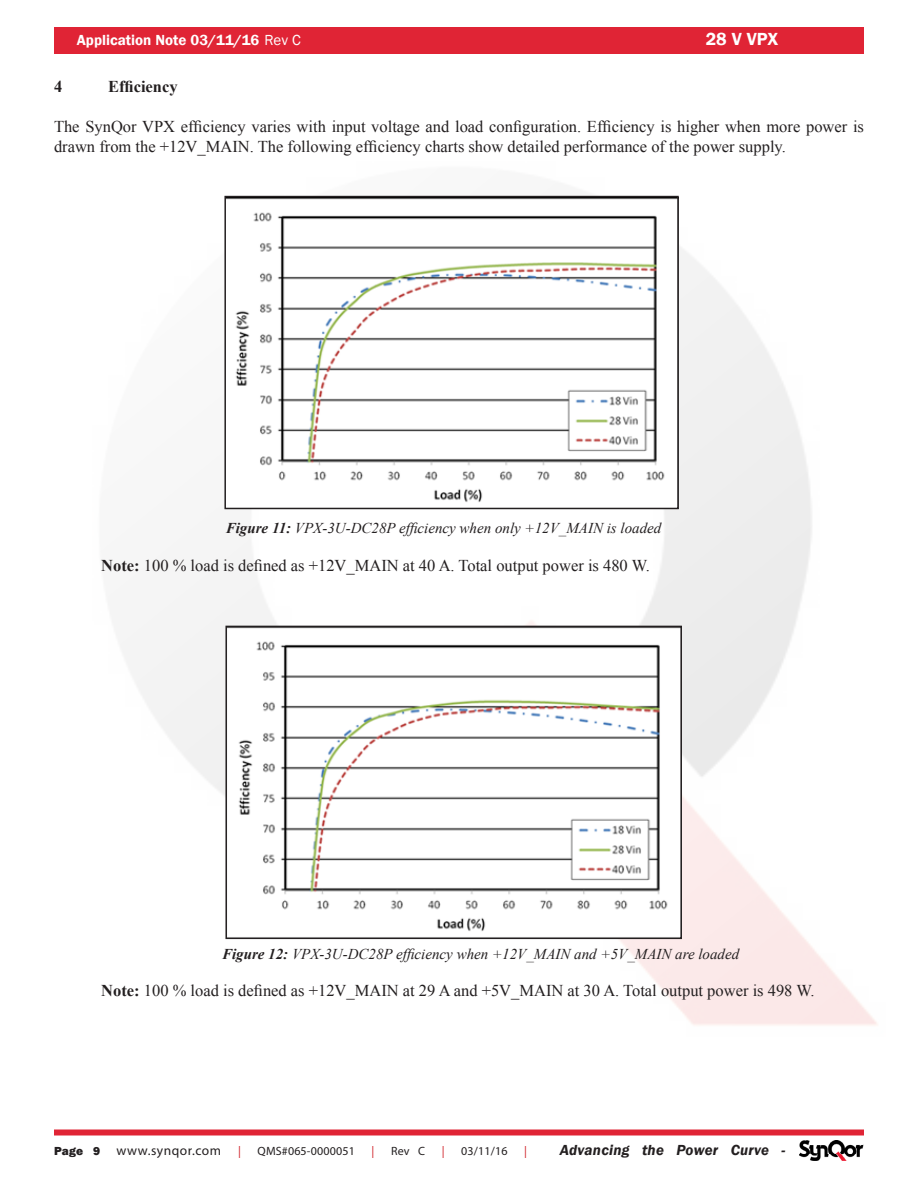
<style>
.page{position:relative;width:918px;height:1188px;background:#fff}
.page>*{position:absolute;margin:0;border:0;box-sizing:border-box;transform-origin:0 0}
.t1{font:600 18px "Franklin Gothic";color:#fff}
.t2{font:16.5px/19.8px "Times New Roman";color:#231f20}
.t3{font:700 16.5px "Times New Roman";color:#231f20}
.t4{font:italic 15px "Times New Roman";color:#231f20}
.t5{font:600 15px "Franklin Gothic";color:#fff}
.t6{font:italic 600 15px "Franklin Gothic";letter-spacing:.015em;color:#231f20}
.t7{font:13.5px "Myriad Pro";letter-spacing:.04em;color:#231f20}
.t8{font:12px "Myriad Pro";letter-spacing:.015em;color:#231f20}
.t9{font:12px "Myriad Pro";color:#d1232a}
.s1{font-weight:400}
.s2{font-weight:700}
.s3{font-family:"Franklin Gothic";font-weight:800;font-size:12px}
</style>
<div class="page">
<div style="left:54px;top:27px;width:810px;height:27px;background:#e02435"></div>
<div style="left:54px;top:1130px;width:810px;height:6px;background:#e02435"></div>
<img style="left:799px;top:1140px;width:65px;height:20px">
<img style="left:227px;top:199px;width:449px;height:304px">
<div style="left:224px;top:196px;width:455px;height:313px;border:2px solid #231f20"></div>
<img style="left:238px;top:641px;width:430px;height:291px">
<div style="left:225px;top:626px;width:457px;height:313px;border:2px solid #231f20"></div>
<p class="t5" style="left:77px;top:31px;width:226px">Application Note 03/11/16 <span class="s1">Rev C</span></p>
<p class="t1" style="left:706px;top:28px;width:74px">28 V VPX</p>
<p class="t3" style="left:54px;top:76px;width:10px">4</p>
<p class="t3" style="left:108px;top:76px;width:71px">Efficiency</p>
<p class="t2" style="left:54px;top:116px;width:812px">The SynQor VPX efficiency varies with input voltage and load configuration. Efficiency is higher when more power is drawn from the +12V_MAIN. The following efficiency charts show detailed performance of the power supply.</p>
<p class="t4" style="left:226px;top:518px;width:437px"><span class="s2">Figure 11:</span> VPX-3U-DC28P efficiency when only +12V_MAIN is loaded</p>
<p class="t2" style="left:101px;top:555px;width:550px"><span class="s2">Note:</span> 100 % load is defined as +12V_MAIN at 40 A. Total output power is 480 W.</p>
<p class="t4" style="left:222px;top:943px;width:519px"><span class="s2">Figure 12:</span> VPX-3U-DC28P efficiency when +12V_MAIN and +5V_MAIN are loaded</p>
<p class="t2" style="left:101px;top:981px;width:715px"><span class="s2">Note:</span> 100 % load is defined as +12V_MAIN at 29 A and +5V_MAIN at 30 A. Total output power is 498 W.</p>
<p class="t7" style="left:54px;top:1142px;width:169px"><span class="s3">Page 9</span> www.synqor.com</p>
<p class="t9" style="left:238px;top:1144px;width:4px">|</p>
<p class="t8" style="left:258px;top:1144px;width:99px">QMS#065-0000051</p>
<p class="t9" style="left:371px;top:1144px;width:4px">|</p>
<p class="t8" style="left:391px;top:1144px;width:35px">Rev C</p>
<p class="t9" style="left:442px;top:1144px;width:4px">|</p>
<p class="t8" style="left:461px;top:1144px;width:48px">03/11/16</p>
<p class="t9" style="left:524px;top:1144px;width:4px">|</p>
<p class="t6" style="left:560px;top:1141px;width:227px">Advancing the Power Curve -</p>
</div>
